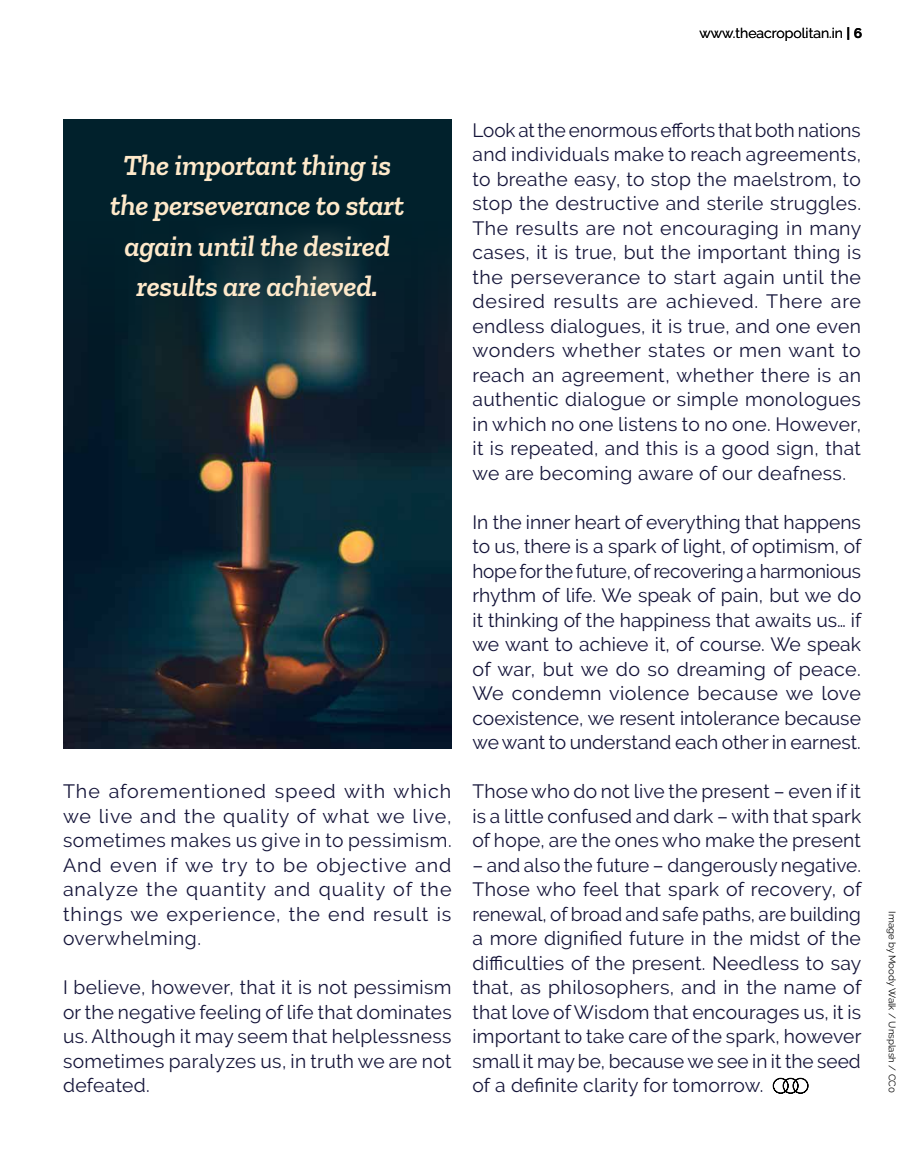
<style>
.page{position:relative;width:924px;height:1155px;background:#fff}
.page>*{position:absolute;margin:0;border:0;box-sizing:border-box;transform-origin:0 0}
.t1{font:italic 600 29.75px/40.2px "Zilla Slab";letter-spacing:-.01em;color:#fee9ca;text-align:center}
.t2{font:19.25px/24.5px "Raleway";letter-spacing:.01em;color:#141439;text-align:justify}
.t3{font:14px "Raleway";color:#000}
.t4{font:9.62px "Raleway";color:#000}
.s1{font-weight:700}
</style>
<div class="page">
<img style="left:63px;top:369px;width:389px;height:380px">
<svg style="left:63px;top:119px;width:389px;height:250px;background:#092731"></svg>
<svg style="left:772px;top:1077px;width:37px;height:17px"></svg>
<p class="t3" style="left:699px;top:25px;width:164px">www.theacropolitan.in <span class="s1">| 6</span></p>
<h1 class="t1" style="left:110px;top:145px;width:295px">The important thing is the perseverance to start again until the desired results are achieved.</h1>
<p class="t2" style="left:63px;top:779px;width:390px">The aforementioned speed with which we live and the quality of what we live, sometimes makes us give in to pessimism.<br>And even if we try to be objective and analyze the quantity and quality of the things we experience, the end result is overwhelming.</p>
<p class="t2" style="left:63px;top:975px;width:390px">I believe, however, that it is not pessimism or the negative feeling of life that dominates us. Although it may seem that helplessness sometimes paralyzes us, in truth we are not defeated.</p>
<p class="t2" style="left:472px;top:117px;width:390px">Look at the enormous efforts that both nations and individuals make to reach agreements, to breathe easy, to stop the maelstrom, to stop the destructive and sterile struggles.<br>The results are not encouraging in many cases, it is true, but the important thing is the perseverance to start again until the desired results are achieved. There are endless dialogues, it is true, and one even wonders whether states or men want to reach an agreement, whether there is an authentic dialogue or simple monologues in which no one listens to no one. However, it is repeated, and this is a good sign, that we are becoming aware of our deafness.</p>
<p class="t2" style="left:472px;top:509px;width:390px">In the inner heart of everything that happens to us, there is a spark of light, of optimism, of hope for the future, of recovering a harmonious rhythm of life. We speak of pain, but we do it thinking of the happiness that awaits us… if we want to achieve it, of course. We speak of war, but we do so dreaming of peace.<br>We condemn violence because we love coexistence, we resent intolerance because we want to understand each other in earnest.</p>
<p class="t2" style="left:472px;top:779px;width:390px">Those who do not live the present – even if it is a little confused and dark – with that spark of hope, are the ones who make the present</p>
<p class="t2" style="left:472px;top:852px;width:391px">– and also the future – dangerously negative.<br>Those who feel that spark of recovery, of renewal, of broad and safe paths, are building a more dignified future in the midst of the difficulties of the present. Needless to say that, as philosophers, and in the name of that love of Wisdom that encourages us, it is important to take care of the spark, however small it may be, because we see in it the seed of a definite clarity for tomorrow.</p>
<p class="t4" style="left:898px;top:911px;width:183px;rotate:90deg">Image by Moody Walk / Unsplash / CC0</p>
</div>
